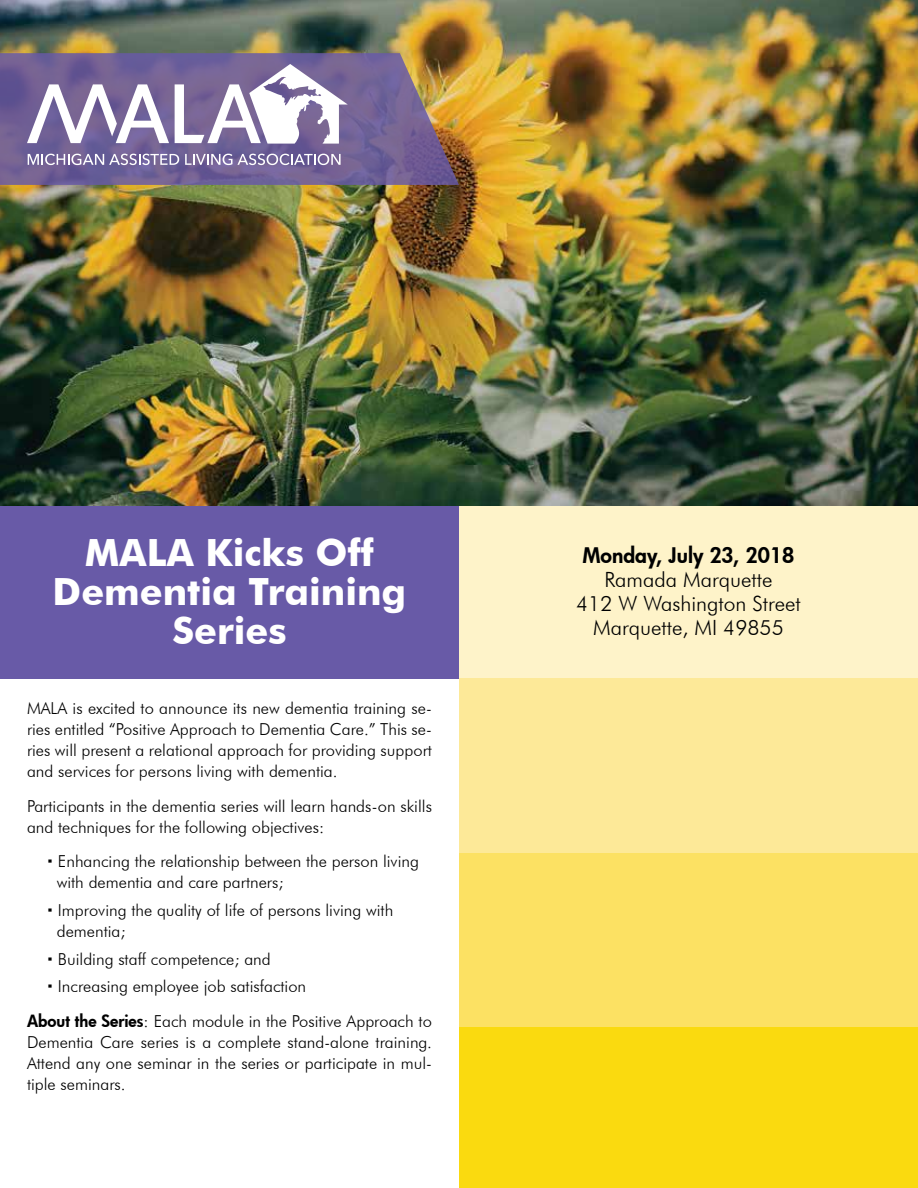
<style>
.page{position:relative;width:918px;height:1188px;background:#fff}
.page>*{position:absolute;margin:0;border:0;box-sizing:border-box;transform-origin:0 0}
.t1{font:700 37.5px/39px "Futura BT";color:#fff;text-align:center}
.t2{font:300 21px/24px "Futura BT";color:#000;text-align:center}
.t3{font:800 21px "Futura";color:#000}
.t4{font:300 16.5px/21px "Futura BT";color:#000}
.s1{font-family:"Futura";font-weight:800}
</style>
<div class="page">
<div style="left:459px;top:853px;width:459px;height:174px;background:#fce163"></div>
<div style="left:459px;top:1027px;width:459px;height:161px;background:#fada0f"></div>
<div style="left:459px;top:504px;width:459px;height:174px;background:#fef3c9"></div>
<div style="left:459px;top:678px;width:459px;height:175px;background:#fde998"></div>
<div style="left:0;top:504px;width:459px;height:174px;background:#685aa7"></div>
<img style="left:0;top:0;width:918px;height:505px">
<svg style="left:0;top:53px;width:459px;height:132px;fill:#736394"></svg>
<svg style="left:27px;top:84px;width:142px;height:59px"></svg>
<svg style="left:175px;top:64px;width:173px;height:80px"></svg>
<svg style="left:28px;top:154px;width:151px;height:11px"></svg>
<svg style="left:185px;top:154px;width:156px;height:11px"></svg>
<h1 class="t1" style="left:53px;top:533px;width:355px">MALA Kicks Off<br>Dementia Training<br>Series</h1>
<p class="t4" style="left:27px;top:698px;width:406px;text-align:justify">MALA is excited to announce its new dementia training se&shy;ries entitled “Positive Approach to Dementia Care.” This se&shy;ries will present a relational approach for providing support and services for persons living with dementia.</p>
<p class="t4" style="left:27px;top:795px;width:407px">Participants in the dementia series will learn hands-on skills and techniques for the following objectives:</p>
<p class="t4" style="left:57px;top:851px;width:364px">Enhancing the relationship between the person living with dementia and care partners;</p>
<p class="t4" style="left:57px;top:899px;width:338px">Improving the quality of life of persons living with dementia;</p>
<p class="t4" style="left:58px;top:945px;width:250px;line-height:27.8px">Building staff competence; and<br>Increasing employee job satisfaction</p>
<p class="t4" style="left:27px;top:1010px;width:407px;text-align:justify"><span class="s1">About the Series</span>: Each module in the Positive Approach to Dementia Care series is a complete stand-alone training.<br>Attend any one seminar in the series or participate in mul&shy;tiple seminars.</p>
<p class="t3" style="left:583px;top:541px;width:213px">Monday, July 23, 2018</p>
<p class="t2" style="left:576px;top:567px;width:226px">Ramada Marquette<br>412 W Washington Street<br>Marquette, MI 49855</p>
</div>
